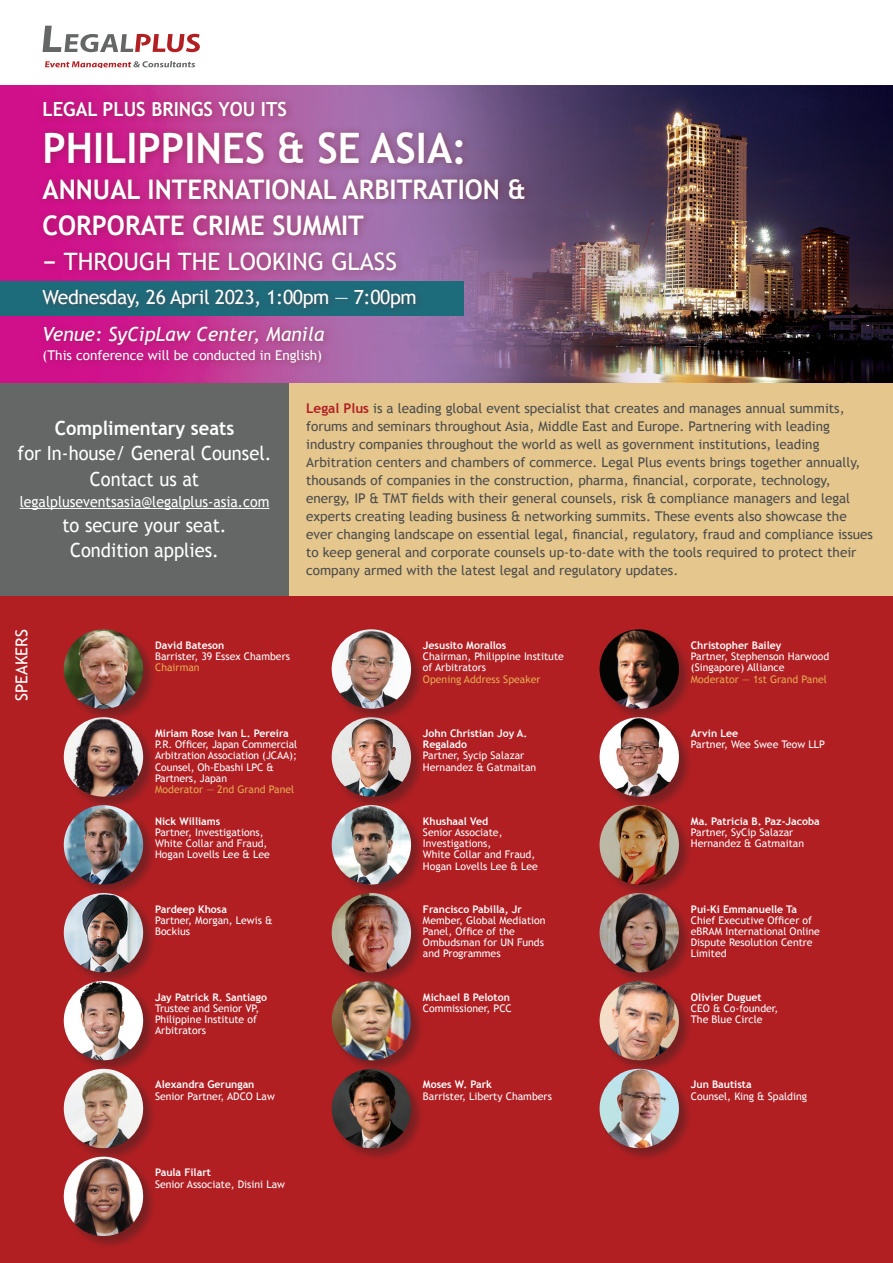
<style>
.page{position:relative;width:893px;height:1263px;background:#fff}
.page>*{position:absolute;margin:0;border:0;box-sizing:border-box;transform-origin:0 0}
.t1{font:700 42px "Trebuchet MS";color:#fff;scale:.95 1}
.t2{font:700 27px/36px "Trebuchet MS";color:#fff;scale:.95 1}
.t3{font:24px "Trebuchet MS";color:#fff}
.t4{font:19.5px/25.2px "Trebuchet MS";color:#fff;text-align:center;scale:.94 1}
.t5{font:19.5px "Trebuchet MS";letter-spacing:-.02em;color:#fff}
.t6{font:italic 19.5px "Trebuchet MS";color:#fff}
.t7{font:700 19.5px "Trebuchet MS";color:#fff;scale:.95 1}
.t8{font:700 19.5px "Trebuchet MS";color:#fff;scale:.94 1}
.t9{font:16.5px "Trebuchet MS";color:#fff}
.t10{font:15px "Trebuchet MS";color:#fff;scale:.94 1}
.t11{font:13.5px/18px "Trebuchet MS";color:#4b4c4d}
.t12{font:13.5px "Trebuchet MS";color:#fff}
.t13{font:10.5px/11.2px "Trebuchet MS";color:#fff}
.t14{font:700 10.5px/11.2px "Trebuchet MS";color:#fff}
.t15{font:10.5px "Trebuchet MS";color:#e4aa4f}
.s1{font-weight:700}
.s2{font-weight:700;color:#b21f23}
</style>
<div class="page">
<svg style="left:45px;top:61px;width:150px;height:7px"></svg>
<svg style="left:43px;top:26px;width:157px;height:26px"></svg>
<div style="left:0;top:595px;width:893px;height:668px;background:#b21f23"></div>
<img style="left:0;top:85px;width:893px;height:298px">
<div style="left:0;top:282px;width:463px;height:34px;background:#1d6c7c"></div>
<div style="left:0;top:383px;width:289px;height:212px;background:#656767"></div>
<div style="left:289px;top:383px;width:604px;height:212px;background:#e5c68c"></div>
<div style="left:37px;top:96px;width:497px;height:275px;background:#6e2528;opacity:.49"></div>
<hr style="left:20px;top:508px;width:249px;height:1px;background:#fff">
<div style="left:599px;top:892px;width:94px;height:94px;background:#231f20;opacity:.4"></div>
<img style="left:600px;top:893px;width:79px;height:79px;border-radius:40px">
<div style="left:599px;top:716px;width:94px;height:95px;background:#231f20;opacity:.4"></div>
<img style="left:600px;top:717px;width:79px;height:80px;border-radius:40px">
<div style="left:63px;top:628px;width:94px;height:95px;background:#231f20;opacity:.4"></div>
<img style="left:64px;top:629px;width:79px;height:80px;border-radius:40px">
<div style="left:599px;top:628px;width:94px;height:95px;background:#231f20;opacity:.4"></div>
<img style="left:600px;top:629px;width:79px;height:80px;border-radius:40px">
<div style="left:63px;top:716px;width:94px;height:95px;background:#231f20;opacity:.4"></div>
<img style="left:64px;top:717px;width:79px;height:80px;border-radius:40px">
<div style="left:331px;top:716px;width:94px;height:95px;background:#231f20;opacity:.4"></div>
<img style="left:332px;top:717px;width:79px;height:80px;border-radius:40px">
<div style="left:331px;top:628px;width:94px;height:95px;background:#231f20;opacity:.4"></div>
<img style="left:332px;top:629px;width:79px;height:80px;border-radius:40px">
<div style="left:331px;top:804px;width:94px;height:95px;background:#231f20;opacity:.4"></div>
<img style="left:332px;top:805px;width:79px;height:79px;border-radius:40px">
<div style="left:63px;top:804px;width:94px;height:95px;background:#231f20;opacity:.4"></div>
<img style="left:64px;top:805px;width:79px;height:79px;border-radius:40px">
<div style="left:599px;top:804px;width:94px;height:95px;background:#231f20;opacity:.4"></div>
<img style="left:600px;top:805px;width:79px;height:79px;border-radius:40px">
<div style="left:63px;top:892px;width:94px;height:94px;background:#231f20;opacity:.4"></div>
<img style="left:64px;top:893px;width:79px;height:79px;border-radius:40px">
<div style="left:331px;top:892px;width:94px;height:94px;background:#231f20;opacity:.4"></div>
<img style="left:332px;top:893px;width:79px;height:79px;border-radius:40px">
<div style="left:63px;top:980px;width:94px;height:94px;background:#231f20;opacity:.4"></div>
<img style="left:64px;top:981px;width:79px;height:79px;border-radius:40px">
<div style="left:331px;top:980px;width:94px;height:94px;background:#231f20;opacity:.4"></div>
<img style="left:332px;top:981px;width:79px;height:79px;border-radius:40px">
<div style="left:331px;top:1068px;width:94px;height:94px;background:#231f20;opacity:.4"></div>
<img style="left:332px;top:1069px;width:79px;height:79px;border-radius:40px">
<div style="left:599px;top:980px;width:94px;height:94px;background:#231f20;opacity:.4"></div>
<img style="left:600px;top:981px;width:79px;height:79px;border-radius:40px">
<div style="left:599px;top:1068px;width:94px;height:94px;background:#231f20;opacity:.4"></div>
<img style="left:600px;top:1069px;width:79px;height:79px;border-radius:40px">
<div style="left:63px;top:1068px;width:94px;height:94px;background:#231f20;opacity:.4"></div>
<img style="left:64px;top:1069px;width:79px;height:79px;border-radius:40px">
<div style="left:63px;top:1156px;width:94px;height:94px;background:#231f20;opacity:.4"></div>
<img style="left:64px;top:1157px;width:79px;height:79px;border-radius:40px">
<h3 class="t7" style="left:43px;top:97px;width:259px">LEGAL PLUS BRINGS YOU ITS</h3>
<h1 class="t1" style="left:43px;top:122px;width:448px">PHILIPPINES &amp; SE ASIA:</h1>
<h2 class="t2" style="left:43px;top:171px;width:510px">ANNUAL INTERNATIONAL ARBITRATION &amp;<br>CORPORATE CRIME SUMMIT</h2>
<h3 class="t3" style="left:43px;top:248px;width:356px"><span class="s1">−</span> THROUGH THE LOOKING GLASS</h3>
<h3 class="t5" style="left:43px;top:286px;width:376px">Wednesday, 26 April 2023, 1:00pm — 7:00pm</h3>
<h3 class="t6" style="left:43px;top:322px;width:283px">Venue: SyCipLaw Center, Manila</h3>
<p class="t12" style="left:43px;top:347px;width:281px">(This conference will be conducted in English)</p>
<h3 class="t8" style="left:55px;top:416px;width:192px">Complimentary seats</h3>
<h3 class="t4" style="left:18px;top:441px;width:272px">for In-house/ General Counsel.<br>Contact us at</h3>
<h3 class="t10" style="left:20px;top:492px;width:267px">legalpluseventsasia@legalplus-asia.com</h3>
<h3 class="t4" style="left:62px;top:512px;width:176px">to secure your seat.<br>Condition applies.</h3>
<p class="t11" style="left:306px;top:399px;width:568px"><span class="s2">Legal Plus</span> is a leading global event specialist that creates and manages annual summits, forums and seminars throughout Asia, Middle East and Europe. Partnering with leading industry companies throughout the world as well as government institutions, leading Arbitration centers and chambers of commerce. Legal Plus events brings together annually, thousands of companies in the construction, pharma, financial, corporate, technology, energy, IP &amp; TMT fields with their general counsels, risk &amp; compliance managers and legal experts creating leading business &amp; networking summits. These events also showcase the ever changing landscape on essential legal, financial, regulatory, fraud and compliance issues to keep general and corporate counsels up-to-date with the tools required to protect their company armed with the latest legal and regulatory updates.</p>
<h3 class="t9" style="left:12px;top:701px;width:73px;rotate:-90deg">SPEAKERS</h3>
<p class="t14" style="left:155px;top:640px;width:71px">David Bateson</p>
<p class="t13" style="left:155px;top:651px;width:136px">Barrister, 39 Essex Chambers</p>
<p class="t15" style="left:155px;top:661px;width:46px">Chairman</p>
<p class="t14" style="left:423px;top:640px;width:85px">Jesusito Morallos</p>
<p class="t13" style="left:423px;top:651px;width:142px">Chairman, Philippine Institute of Arbitrators</p>
<p class="t15" style="left:423px;top:673px;width:119px">Opening Address Speaker</p>
<p class="t14" style="left:691px;top:640px;width:92px">Christopher Bailey</p>
<p class="t13" style="left:691px;top:651px;width:140px">Partner, Stephenson Harwood (Singapore) Alliance</p>
<p class="t15" style="left:691px;top:673px;width:138px">Moderator — 1st Grand Panel</p>
<p class="t14" style="left:155px;top:727px;width:135px">Miriam Rose Ivan L. Pereira</p>
<p class="t13" style="left:155px;top:739px;width:144px">P.R. Officer, Japan Commercial<br>Arbitration Association (JCAA);<br>Counsel, Oh-Ebashi LPC &amp;<br>Partners, Japan</p>
<p class="t15" style="left:155px;top:783px;width:141px">Moderator — 2nd Grand Panel</p>
<p class="t14" style="left:423px;top:727px;width:106px">John Christian Joy A.<br>Regalado</p>
<p class="t13" style="left:423px;top:750px;width:115px">Partner, Sycip Salazar<br>Hernandez &amp; Gatmaitan</p>
<p class="t14" style="left:691px;top:727px;width:49px">Arvin Lee</p>
<p class="t13" style="left:691px;top:739px;width:136px">Partner, Wee Swee Teow LLP</p>
<p class="t14" style="left:155px;top:815px;width:67px">Nick Williams</p>
<p class="t13" style="left:155px;top:827px;width:116px">Partner, Investigations,<br>White Collar and Fraud,<br>Hogan Lovells Lee &amp; Lee</p>
<p class="t14" style="left:423px;top:815px;width:67px">Khushaal Ved</p>
<p class="t13" style="left:423px;top:827px;width:116px">Senior Associate,<br>Investigations,<br>White Collar and Fraud,<br>Hogan Lovells Lee &amp; Lee</p>
<p class="t14" style="left:691px;top:815px;width:130px">Ma. Patricia B. Paz-Jacoba</p>
<p class="t13" style="left:691px;top:827px;width:115px">Partner, SyCip Salazar<br>Hernandez &amp; Gatmaitan</p>
<p class="t14" style="left:155px;top:903px;width:73px">Pardeep Khosa</p>
<p class="t13" style="left:155px;top:915px;width:119px">Partner, Morgan, Lewis &amp;<br>Bockius</p>
<p class="t14" style="left:423px;top:903px;width:100px">Francisco Pabilla, Jr</p>
<p class="t13" style="left:423px;top:915px;width:124px">Member, Global Mediation<br>Panel, Office of the<br>Ombudsman for UN Funds and Programmes</p>
<p class="t14" style="left:691px;top:903px;width:108px">Pui-Ki Emmanuelle Ta</p>
<p class="t13" style="left:691px;top:915px;width:131px">Chief Executive Officer of eBRAM International Online<br>Dispute Resolution Centre<br>Limited</p>
<p class="t14" style="left:155px;top:991px;width:113px">Jay Patrick R. Santiago</p>
<p class="t13" style="left:155px;top:1002px;width:106px">Trustee and Senior VP,<br>Philippine Institute of<br>Arbitrators</p>
<p class="t14" style="left:423px;top:991px;width:88px">Michael B Peloton</p>
<p class="t13" style="left:423px;top:1002px;width:90px">Commissioner, PCC</p>
<p class="t14" style="left:691px;top:991px;width:72px">Olivier Duguet</p>
<p class="t13" style="left:691px;top:1002px;width:89px">CEO &amp; Co-founder,<br>The Blue Circle</p>
<p class="t14" style="left:155px;top:1079px;width:101px">Alexandra Gerungan</p>
<p class="t13" style="left:155px;top:1090px;width:121px">Senior Partner, ADCO Law</p>
<p class="t14" style="left:423px;top:1079px;width:70px">Moses W. Park</p>
<p class="t13" style="left:423px;top:1090px;width:130px">Barrister, Liberty Chambers</p>
<p class="t14" style="left:691px;top:1079px;width:62px">Jun Bautista</p>
<p class="t13" style="left:691px;top:1090px;width:118px">Counsel, King &amp; Spalding</p>
<p class="t14" style="left:155px;top:1167px;width:57px">Paula Filart</p>
<p class="t13" style="left:155px;top:1178px;width:131px">Senior Associate, Disini Law</p>
</div>
